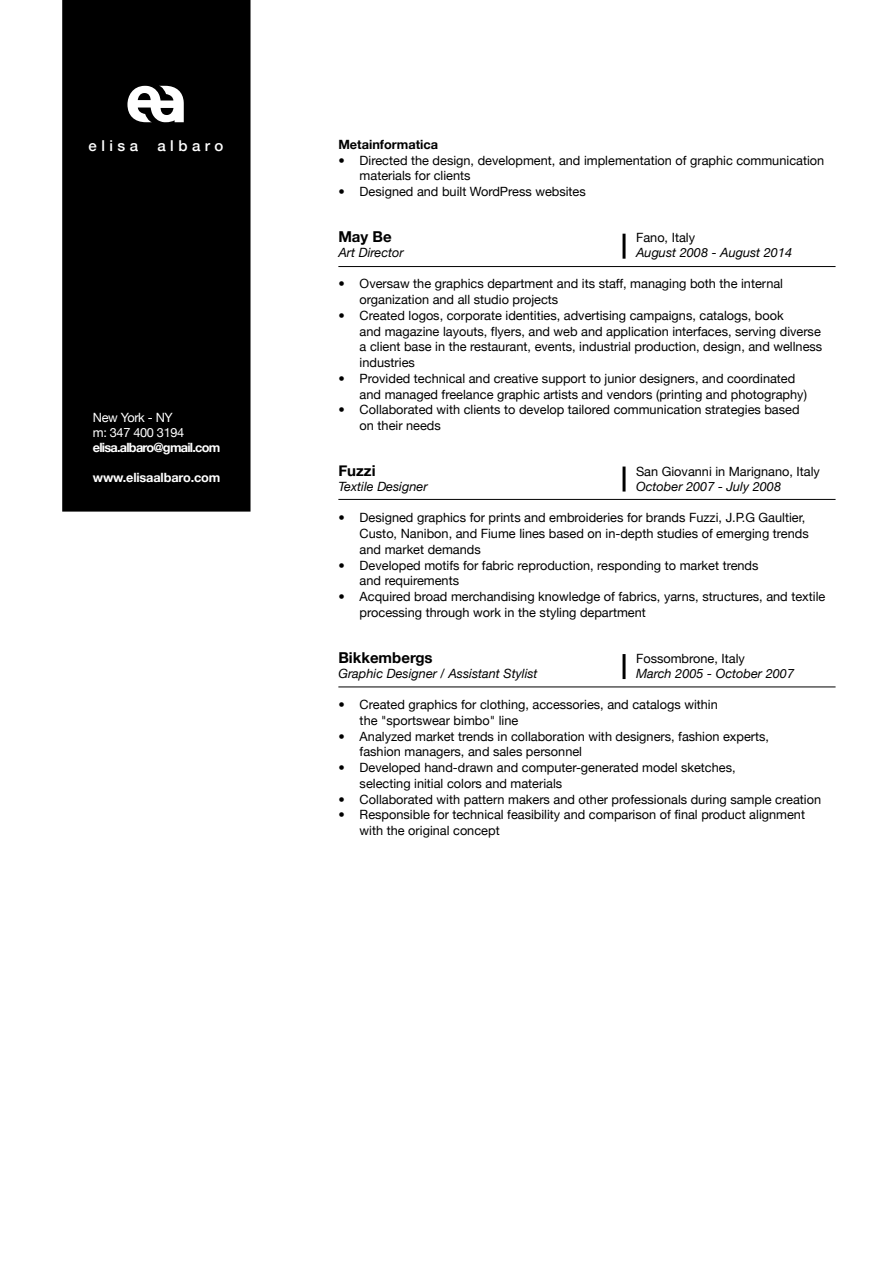
<style>
.page{position:relative;width:893px;height:1263px;background:#fff}
.page>*{position:absolute;margin:0;border:0;box-sizing:border-box;transform-origin:0 0}
.t1{font:700 15px "Helvetica Neue";color:#000}
.t2{font:500 15px "Helvetica Neue";letter-spacing:.3em;color:#fff}
.t3{font:12.75px/15.8px "Helvetica Neue";color:#000}
.t4{font:italic 12.75px "Helvetica Neue";color:#000}
.t5{font:12.75px/15px "Helvetica Neue";letter-spacing:-.025em;color:#fff}
.t6{font:700 12.75px "Helvetica Neue";letter-spacing:-.06em;color:#fff}
.t7{font:700 12.75px "Helvetica Neue";letter-spacing:-.015em;color:#fff}
.t8{font:700 12.75px "Helvetica Neue";color:#000}
.s1{font-weight:700;font-stretch:condensed}
</style>
<div class="page">
<svg style="left:622px;top:234px;width:4px;height:25px"></svg>
<hr style="left:338px;top:266px;width:497px;height:1px;background:#000">
<svg style="left:622px;top:654px;width:4px;height:25px"></svg>
<hr style="left:338px;top:687px;width:497px;height:1px;background:#000">
<svg style="left:622px;top:466px;width:4px;height:25px"></svg>
<hr style="left:338px;top:499px;width:497px;height:1px;background:#000">
<div style="left:62px;top:0;width:189px;height:512px;background:#000"></div>
<svg style="left:127px;top:86px;width:57px;height:36px"></svg>
<p class="t2" style="left:89px;top:133px;width:51px">elisa</p>
<p class="t2" style="left:157px;top:133px;width:67px">albaro</p>
<p class="t5" style="left:93px;top:410px;width:93px">New York - NY m: 347 400 3194</p>
<p class="t6" style="left:93px;top:437px;width:129px">elisa.albaro@gmail.com</p>
<p class="t7" style="left:93px;top:467px;width:129px">www.elisaalbaro.com</p>
<p class="t8" style="left:338px;top:134px;width:101px">Metainformatica</p>
<p class="t3" style="left:360px;top:153px;width:466px;text-indent:-21px"><span class="s1">•</span> Directed the design, development, and implementation of graphic communication materials for clients</p>
<p class="t3" style="left:338px;top:184px;width:249px"><span class="s1">•</span> Designed and built WordPress websites</p>
<p class="t1" style="left:338px;top:225px;width:55px">May Be</p>
<p class="t3" style="left:636px;top:230px;width:61px">Fano, Italy</p>
<p class="t4" style="left:338px;top:244px;width:67px">Art Director</p>
<p class="t4" style="left:636px;top:244px;width:158px">August 2008 - August 2014</p>
<p class="t3" style="left:360px;top:277px;width:425px;text-indent:-21px"><span class="s1">•</span> Oversaw the graphics department and its staff, managing both the internal organization and all studio projects</p>
<p class="t3" style="left:360px;top:308px;width:464px;text-indent:-21px"><span class="s1">•</span> Created logos, corporate identities, advertising campaigns, catalogs, book<br>and magazine layouts, flyers, and web and application interfaces, serving diverse a client base in the restaurant, events, industrial production, design, and wellness industries</p>
<p class="t3" style="left:360px;top:371px;width:449px;text-indent:-21px"><span class="s1">•</span> Provided technical and creative support to junior designers, and coordinated and managed freelance graphic artists and vendors (printing and photography)</p>
<p class="t3" style="left:360px;top:403px;width:441px;text-indent:-21px"><span class="s1">•</span> Collaborated with clients to develop tailored communication strategies based on their needs</p>
<p class="t1" style="left:338px;top:459px;width:39px">Fuzzi</p>
<p class="t3" style="left:636px;top:464px;width:185px">San Giovanni in Marignano, Italy</p>
<p class="t4" style="left:338px;top:478px;width:91px">Textile Designer</p>
<p class="t4" style="left:636px;top:478px;width:147px">October 2007 - July 2008</p>
<p class="t3" style="left:360px;top:511px;width:451px;text-indent:-21px"><span class="s1">•</span> Designed graphics for prints and embroideries for brands Fuzzi, J.P.G Gaultier,<br>Custo, Nanibon, and Fiume lines based on in-depth studies of emerging trends and market demands</p>
<p class="t3" style="left:360px;top:558px;width:400px;text-indent:-21px"><span class="s1">•</span> Developed motifs for fabric reproduction, responding to market trends and requirements</p>
<p class="t3" style="left:360px;top:589px;width:467px;text-indent:-21px"><span class="s1">•</span> Acquired broad merchandising knowledge of fabrics, yarns, structures, and textile processing through work in the styling department</p>
<p class="t1" style="left:338px;top:646px;width:96px">Bikkembergs</p>
<p class="t3" style="left:636px;top:651px;width:110px">Fossombrone, Italy</p>
<p class="t4" style="left:338px;top:664px;width:201px">Graphic Designer / Assistant Stylist</p>
<p class="t4" style="left:636px;top:664px;width:160px">March 2005 - October 2007</p>
<p class="t3" style="left:360px;top:697px;width:360px;text-indent:-21px"><span class="s1">•</span> Created graphics for clothing, accessories, and catalogs within the "sportswear bimbo" line</p>
<p class="t3" style="left:360px;top:729px;width:411px;text-indent:-21px"><span class="s1">•</span> Analyzed market trends in collaboration with designers, fashion experts, fashion managers, and sales personnel</p>
<p class="t3" style="left:360px;top:760px;width:377px;text-indent:-21px"><span class="s1">•</span> Developed hand-drawn and computer-generated model sketches, selecting initial colors and materials</p>
<p class="t3" style="left:338px;top:792px;width:484px"><span class="s1">•</span> Collaborated with pattern makers and other professionals during sample creation</p>
<p class="t3" style="left:360px;top:808px;width:447px;text-indent:-21px"><span class="s1">•</span> Responsible for technical feasibility and comparison of final product alignment with the original concept</p>
</div>
